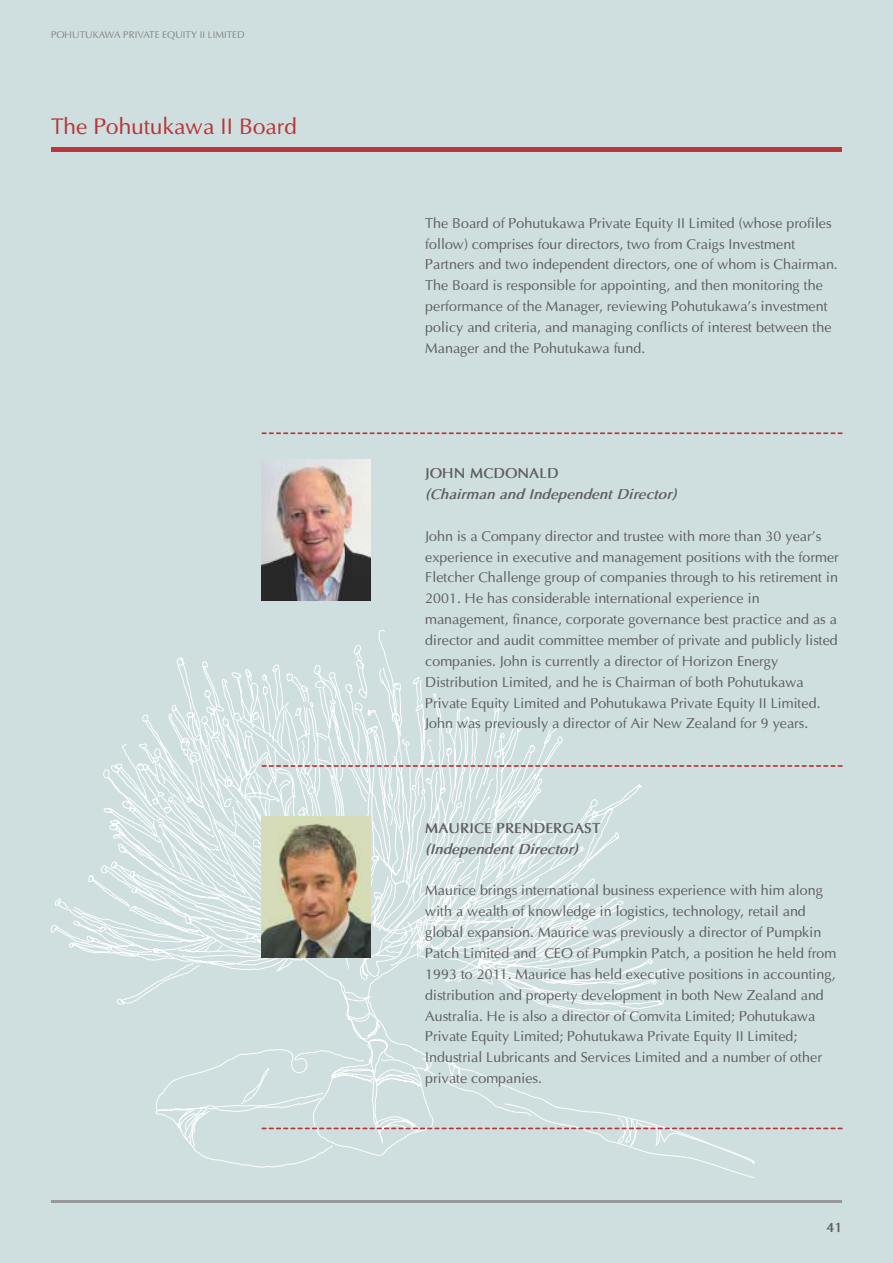
<style>
.page{position:relative;width:893px;height:1263px;background:#cfdfdf}
.page>*{position:absolute;margin:0;border:0;box-sizing:border-box;transform-origin:0 0}
.t1{font:22.5px "Optima";color:#b7373a}
.t2{font:14.25px/20.9px "Optima";color:#606062}
.t3{font:italic 700 14.25px "Optima";color:#606062}
.t4{font:700 14.25px "Optima";color:#606062}
.t5{font:700 13.5px "Optima";color:#606062}
.t6{font:9.75px "Optima";color:#848688}
</style>
<div class="page">
<svg style="left:50px;top:714px;width:118px;height:291px"></svg>
<svg style="left:168px;top:630px;width:500px;height:573px"></svg>
<svg style="left:364px;top:668px;width:278px;height:315px"></svg>
<svg style="left:155px;top:1049px;width:106px;height:119px"></svg>
<hr style="left:51px;top:148px;width:791px;height:4px;background:#b7373a">
<svg style="left:261px;top:765px;width:581px;height:2px"></svg>
<svg style="left:261px;top:432px;width:581px;height:2px"></svg>
<svg style="left:261px;top:1049px;width:581px;height:130px"></svg>
<img style="left:261px;top:816px;width:109px;height:141px">
<img style="left:261px;top:460px;width:109px;height:141px">
<hr style="left:51px;top:1200px;width:791px;height:2px;background:#96989a">
<p class="t6" style="left:51px;top:30px;width:195px">POHUTUKAWA PRIVATE EQUITY II LIMITED</p>
<h1 class="t1" style="left:51px;top:116px;width:247px">The Pohutukawa II Board</h1>
<p class="t2" style="left:425px;top:214px;width:414px">The Board of Pohutukawa Private Equity II Limited (whose profiles follow) comprises four directors, two from Craigs Investment Partners and two independent directors, one of whom is Chairman.<br>The Board is responsible for appointing, and then monitoring the performance of the Manager, reviewing Pohutukawa’s investment policy and criteria, and managing conflicts of interest between the Manager and the Pohutukawa fund.</p>
<p class="t4" style="left:425px;top:467px;width:135px">JOHN MCDONALD</p>
<p class="t3" style="left:425px;top:488px;width:253px">(Chairman and Independent Director)</p>
<p class="t2" style="left:425px;top:527px;width:415px">John is a Company director and trustee with more than 30 year’s experience in executive and management positions with the former Fletcher Challenge group of companies through to his retirement in 2001. He has considerable international experience in management, finance, corporate governance best practice and as a director and audit committee member of private and publicly listed companies. John is currently a director of Horizon Energy Distribution Limited, and he is Chairman of both Pohutukawa Private Equity Limited and Pohutukawa Private Equity II Limited.<br>John was previously a director of Air New Zealand for 9 years.</p>
<p class="t4" style="left:425px;top:822px;width:177px">MAURICE PRENDERGAST</p>
<p class="t3" style="left:425px;top:843px;width:154px">(Independent Director)</p>
<p class="t2" style="left:425px;top:881px;width:413px">Maurice brings international business experience with him along with a wealth of knowledge in logistics, technology, retail and global expansion. Maurice was previously a director of Pumpkin Patch Limited and CEO of Pumpkin Patch, a position he held from 1993 to 2011. Maurice has held executive positions in accounting, distribution and property development in both New Zealand and Australia. He is also a director of Comvita Limited; Pohutukawa Private Equity Limited; Pohutukawa Private Equity II Limited; Industrial Lubricants and Services Limited and a number of other private companies.</p>
<p class="t5" style="left:826px;top:1221px;width:18px">41</p>
</div>
